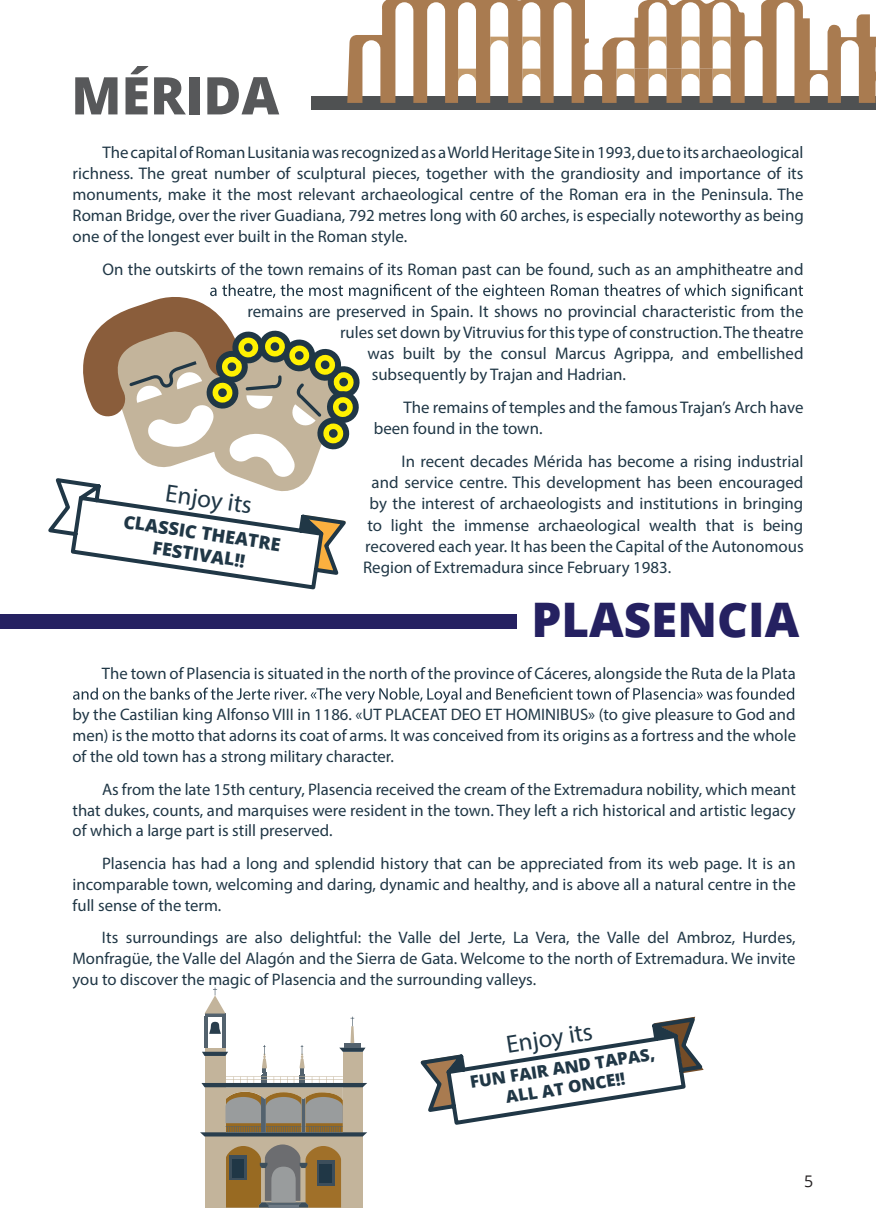
<style>
.page{position:relative;width:876px;height:1225px;background:#fff}
.page>*{position:absolute;margin:0;border:0;box-sizing:border-box;transform-origin:0 0}
.t1{font:800 52px "Open Sans";color:#57585a}
.t2{font:800 47.6px "Open Sans";color:#252161}
.t3{font:25px "Myriad Pro";color:#203746}
.t4{font:800 18px/21.6px "Open Sans";color:#203746;text-align:center}
.t5{font:800 17px/20.2px "Open Sans";color:#203746;text-align:center}
.t6{font:16.8px/21px "Myriad Pro";color:#203746;text-align:justify}
.t7{font:16.6px/20.8px "Myriad Pro";color:#203746;text-align:justify}
.t8{font:16px "Open Sans";color:#231f20}
</style>
<div class="page">
<div style="left:312px;top:96px;width:564px;height:14px;background:#4f5152"></div>
<svg style="left:347px;top:0;width:529px;height:103px"></svg>
<svg style="left:420px;top:1016px;width:284px;height:109px"></svg>
<svg style="left:48px;top:284px;width:755px;height:306px"></svg>
<svg style="left:73px;top:687px;width:721px;height:16px"></svg>
<div style="left:0;top:614px;width:517px;height:14px;background:#252161"></div>
<div style="left:225px;top:1136px;width:118px;height:71px;background:#c3b49b"></div>
<div style="left:205px;top:1047px;width:20px;height:160px;background:#c3b49b"></div>
<div style="left:343px;top:1051px;width:20px;height:156px;background:#c3b49b"></div>
<svg style="left:226px;top:1144px;width:115px;height:63px;background:#887656"></svg>
<svg style="left:200px;top:987px;width:167px;height:149px"></svg>
<h1 class="t1" style="left:71px;top:56px;width:210px">MÉRIDA</h1>
<p class="t6" style="left:73px;top:141px;width:733px;text-indent:30px">The capital of Roman Lusitania was recognized as a World Heritage Site in 1993, due to its archaeological richness. The great number of sculptural pieces, together with the grandiosity and importance of its monuments, make it the most relevant archaeological centre of the Roman era in the Peninsula. The Roman Bridge, over the river Guadiana, 792 metres long with 60 arches, is especially noteworthy as being one of the longest ever built in the Roman style.</p>
<p class="t6" style="left:102px;top:258px;width:703px">On the outskirts of the town remains of its Roman past can be found, such as an amphitheatre and</p>
<p class="t6" style="left:247px;top:300px;width:558px">remains are preserved in Spain. It shows no provincial characteristic from the</p>
<p class="t6" style="left:340px;top:322px;width:465px">rules set down by Vitruvius for this type of construction. The theatre</p>
<p class="t6" style="left:367px;top:343px;width:438px">was built by the consul Marcus Agrippa, and embellished</p>
<p class="t6" style="left:372px;top:364px;width:256px">subsequently by Trajan and Hadrian.</p>
<p class="t6" style="left:374px;top:397px;width:431px;text-indent:30px">The remains of temples and the famous Trajan’s Arch have been found in the town.</p>
<p class="t6" style="left:401px;top:451px;width:403px">In recent decades Mérida has become a rising industrial</p>
<p class="t6" style="left:372px;top:472px;width:433px">and service centre. This development has been encouraged</p>
<p class="t6" style="left:369px;top:493px;width:435px">by the interest of archaeologists and institutions in bringing</p>
<p class="t6" style="left:367px;top:514px;width:437px">to light the immense archaeological wealth that is being</p>
<p class="t6" style="left:365px;top:535px;width:440px">recovered each year. It has been the Capital of the Autonomous</p>
<p class="t6" style="left:363px;top:556px;width:310px">Region of Extremadura since February 1983.</p>
<h3 class="t3" style="left:168px;top:477px;width:89px;rotate:8deg">Enjoy its</h3>
<p class="t4" style="left:126px;top:509px;width:160px;rotate:9deg">CLASSIC THEATRE<br>FESTIVAL!!</p>
<h2 class="t2" style="left:531px;top:584px;width:269px">PLASENCIA</h2>
<p class="t7" style="left:102px;top:662px;width:695px">The town of Plasencia is situated in the north of the province of Cáceres, alongside the Ruta de la Plata</p>
<p class="t7" style="left:72px;top:704px;width:725px">by the Castilian king Alfonso VIII in 1186. «UT PLACEAT DEO ET HOMINIBUS» (to give pleasure to God and men) is the motto that adorns its coat of arms. It was conceived from its origins as a fortress and the whole of the old town has a strong military character.</p>
<p class="t7" style="left:73px;top:778px;width:725px;text-indent:30px">As from the late 15th century, Plasencia received the cream of the Extremadura nobility, which meant that dukes, counts, and marquises were resident in the town. They left a rich historical and artistic legacy of which a large part is still preserved.</p>
<p class="t7" style="left:73px;top:853px;width:725px;text-indent:30px">Plasencia has had a long and splendid history that can be appreciated from its web page. It is an incomparable town, welcoming and daring, dynamic and healthy, and is above all a natural centre in the full sense of the term.</p>
<p class="t7" style="left:72px;top:927px;width:725px;text-indent:30px">Its surroundings are also delightful: the Valle del Jerte, La Vera, the Valle del Ambroz, Hurdes, Monfragüe, the Valle del Alagón and the Sierra de Gata. Welcome to the north of Extremadura. We invite you to discover the magic of Plasencia and the surrounding valleys.</p>
<h3 class="t3" style="left:504px;top:1029px;width:89px;rotate:-9deg">Enjoy its</h3>
<p class="t5" style="left:468px;top:1071px;width:188px;rotate:-9deg">FUN FAIR AND TAPAS,<br>ALL AT ONCE!!</p>
<p class="t8" style="left:804px;top:1169px;width:11px">5</p>
</div>
